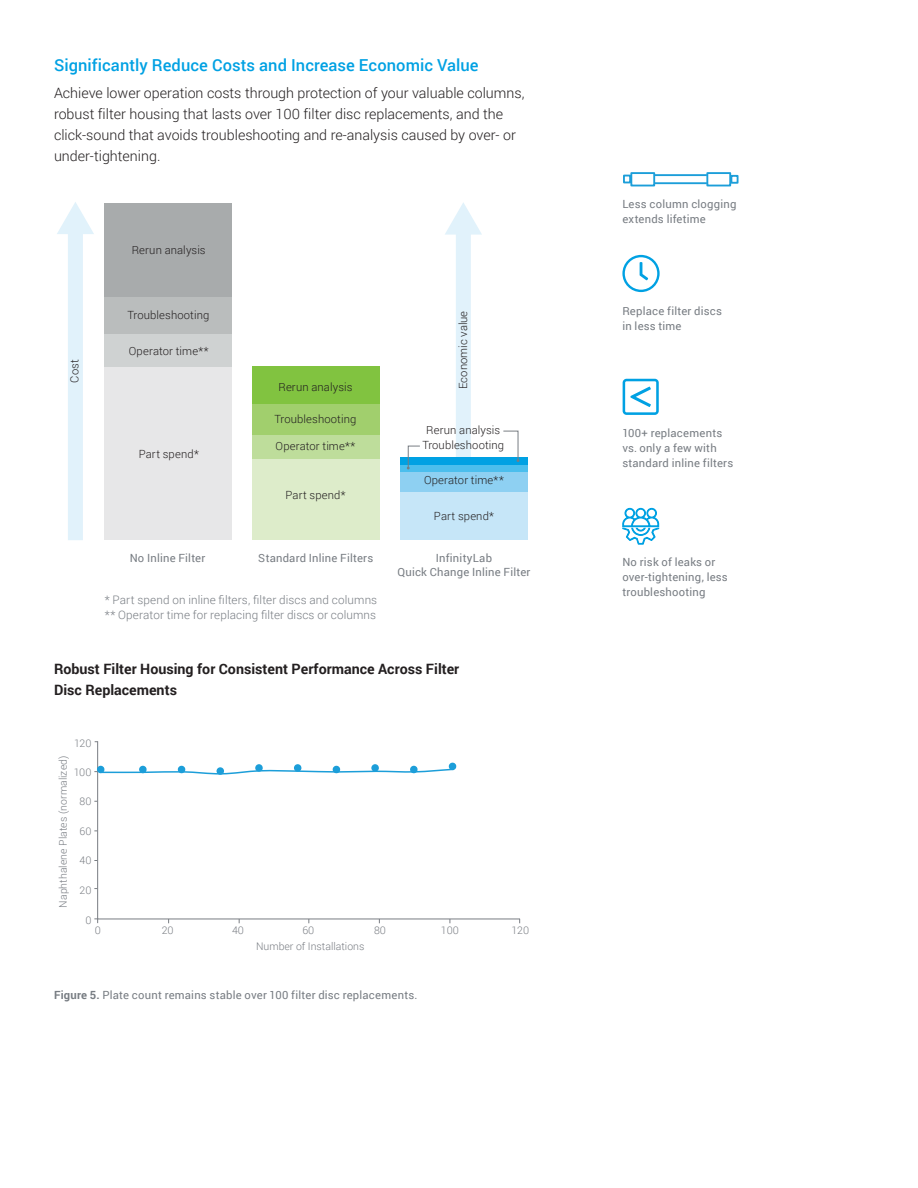
<style>
.page{position:relative;width:918px;height:1188px;background:#fff}
.page>*{position:absolute;margin:0;border:0;box-sizing:border-box;transform-origin:0 0}
.t1{font:500 16.5px "Roboto";letter-spacing:.005em;color:#00a1e3}
.t2{font:300 14.25px/21px "Roboto";color:#231f20}
.t3{font:700 14.25px/21px "Roboto";color:#231f20}
.t4{font:300 11.7px/15.6px "Roboto";letter-spacing:.01em;color:#787d83}
.t5{font:11.25px/15px "Roboto";letter-spacing:.02em;color:#787d83}
.t6{font:300 11.25px/14.5px "Roboto";letter-spacing:.01em;color:#231f20;text-align:center}
.t7{font:300 10.5px "Roboto";letter-spacing:.005em;color:#797d83}
.s1{font-weight:700}
</style>
<div class="page">
<div style="left:252px;top:458px;width:128px;height:82px;background:#ddecca"></div>
<div style="left:252px;top:435px;width:128px;height:23px;background:#bedd9b"></div>
<div style="left:252px;top:404px;width:128px;height:31px;background:#a1cf6d"></div>
<div style="left:252px;top:367px;width:128px;height:37px;background:#81c340"></div>
<div style="left:104px;top:367px;width:127px;height:173px;background:#e7e7e8"></div>
<div style="left:104px;top:334px;width:127px;height:33px;background:#cfd2d2"></div>
<div style="left:104px;top:297px;width:127px;height:37px;background:#babdbd"></div>
<div style="left:104px;top:203px;width:127px;height:94px;background:#a8abac"></div>
<div style="left:68px;top:229px;width:15px;height:311px;background:#e1f2fb"></div>
<svg style="left:57px;top:202px;width:37px;height:32px"></svg>
<div style="left:400px;top:491px;width:128px;height:49px;background:#c6e6f8"></div>
<div style="left:400px;top:472px;width:128px;height:19px;background:#8ed0f2"></div>
<div style="left:400px;top:464px;width:128px;height:8px;background:#4bbeed"></div>
<div style="left:400px;top:457px;width:128px;height:8px;background:#00a1e3"></div>
<div style="left:456px;top:229px;width:15px;height:228px;background:#e1f2fb"></div>
<svg style="left:445px;top:202px;width:37px;height:33px"></svg>
<svg style="left:503px;top:431px;width:16px;height:31px"></svg>
<svg style="left:407px;top:446px;width:13px;height:23px"></svg>
<svg style="left:97px;top:741px;width:424px;height:179px"></svg>
<div style="left:97px;top:766px;width:7px;height:7px;background:#1c9ed9;border:2px solid #1c9ed9;border-radius:50%"></div>
<svg style="left:139px;top:766px;width:8px;height:7px"></svg>
<div style="left:178px;top:766px;width:7px;height:7px;background:#1c9ed9;border:2px solid #1c9ed9;border-radius:50%"></div>
<svg style="left:217px;top:767px;width:7px;height:8px"></svg>
<svg style="left:255px;top:764px;width:8px;height:8px"></svg>
<svg style="left:294px;top:764px;width:7px;height:8px"></svg>
<div style="left:333px;top:766px;width:7px;height:7px;background:#1c9ed9;border:2px solid #1c9ed9;border-radius:50%"></div>
<svg style="left:371px;top:764px;width:8px;height:8px"></svg>
<svg style="left:410px;top:766px;width:8px;height:7px"></svg>
<div style="left:449px;top:763px;width:7px;height:7px;background:#1c9ed9;border:2px solid #1c9ed9;border-radius:50%"></div>
<div style="left:706px;top:172px;width:25px;height:14px;border:2px solid #1c9ed9"></div>
<div style="left:630px;top:172px;width:25px;height:14px;border:2px solid #1c9ed9"></div>
<div style="left:623px;top:175px;width:8px;height:8px;border:2px solid #1c9ed9"></div>
<hr style="left:655px;top:182px;width:52px;height:2px;background:#1c9ed9">
<hr style="left:655px;top:174px;width:52px;height:2px;background:#1c9ed9">
<div style="left:730px;top:175px;width:9px;height:9px;border:2px solid #1c9ed9"></div>
<svg style="left:622px;top:255px;width:38px;height:37px"></svg>
<svg style="left:623px;top:379px;width:36px;height:36px"></svg>
<svg style="left:622px;top:508px;width:37px;height:37px"></svg>
<h1 class="t1" style="left:54px;top:54px;width:426px">Significantly Reduce Costs and Increase Economic Value</h1>
<p class="t2" style="left:54px;top:82px;width:472px">Achieve lower operation costs through protection of your valuable columns, robust filter housing that lasts over 100 filter disc replacements, and the click‑sound that avoids troubleshooting and re-analysis caused by over- or under-tightening.</p>
<p class="t6" style="left:67px;top:383px;width:25px;rotate:-90deg">Cost</p>
<p class="t6" style="left:132px;top:243px;width:75px">Rerun analysis</p>
<p class="t6" style="left:128px;top:308px;width:83px">Troubleshooting</p>
<p class="t6" style="left:129px;top:343px;width:81px">Operator time**</p>
<p class="t6" style="left:139px;top:446px;width:62px">Part spend*</p>
<p class="t5" style="left:130px;top:550px;width:77px">No Inline Filter</p>
<p class="t6" style="left:279px;top:379px;width:75px">Rerun analysis</p>
<p class="t6" style="left:275px;top:412px;width:83px">Troubleshooting</p>
<p class="t6" style="left:276px;top:438px;width:81px">Operator time**</p>
<p class="t6" style="left:285px;top:487px;width:62px">Part spend*</p>
<p class="t5" style="left:258px;top:550px;width:117px">Standard Inline Filters</p>
<p class="t4" style="left:105px;top:591px;width:274px">* Part spend on inline filters, filter discs and columns ** Operator time for replacing filter discs or columns</p>
<p class="t6" style="left:455px;top:389px;width:80px;rotate:-90deg">Economic value</p>
<p class="t6" style="left:422px;top:423px;width:83px">Rerun analysis<br>Troubleshooting</p>
<p class="t6" style="left:424px;top:473px;width:81px">Operator time**</p>
<p class="t6" style="left:434px;top:508px;width:62px">Part spend*</p>
<p class="t5" style="left:397px;top:551px;width:135px;line-height:13.5px;text-align:center">InfinityLab<br>Quick Change Inline Filter</p>
<p class="t3" style="left:54px;top:657px;width:407px">Robust Filter Housing for Consistent Performance Across Filter<br>Disc Replacements</p>
<p class="t7" style="left:74px;top:736px;width:19px">120</p>
<p class="t7" style="left:56px;top:908px;width:153px;rotate:-90deg">Naphthalene Plates (normalized)</p>
<p class="t7" style="left:74px;top:765px;width:19px">100</p>
<p class="t7" style="left:80px;top:794px;width:14px">80</p>
<p class="t7" style="left:79px;top:824px;width:14px">60</p>
<p class="t7" style="left:79px;top:853px;width:14px">40</p>
<p class="t7" style="left:80px;top:883px;width:14px">20</p>
<p class="t7" style="left:86px;top:913px;width:8px">0</p>
<p class="t7" style="left:95px;top:923px;width:8px">0</p>
<p class="t7" style="left:162px;top:923px;width:13px">20</p>
<p class="t7" style="left:232px;top:923px;width:13px">40</p>
<p class="t7" style="left:302px;top:923px;width:13px">60</p>
<p class="t7" style="left:374px;top:923px;width:13px">80</p>
<p class="t7" style="left:441px;top:923px;width:20px">100</p>
<p class="t7" style="left:511px;top:923px;width:19px">120</p>
<p class="t7" style="left:256px;top:939px;width:110px">Number of Installations</p>
<p class="t5" style="left:54px;top:988px;width:365px"><span class="s1">Figure 5.</span> Plate count remains stable over 100 filter disc replacements.</p>
<p class="t5" style="left:622px;top:196px;width:116px">Less column clogging extends lifetime</p>
<p class="t5" style="left:622px;top:303px;width:101px">Replace filter discs in less time</p>
<p class="t5" style="left:622px;top:425px;width:112px">100+ replacements vs. only a few with standard inline filters</p>
<p class="t5" style="left:622px;top:554px;width:107px">No risk of leaks or over-tightening, less troubleshooting</p>
</div>
